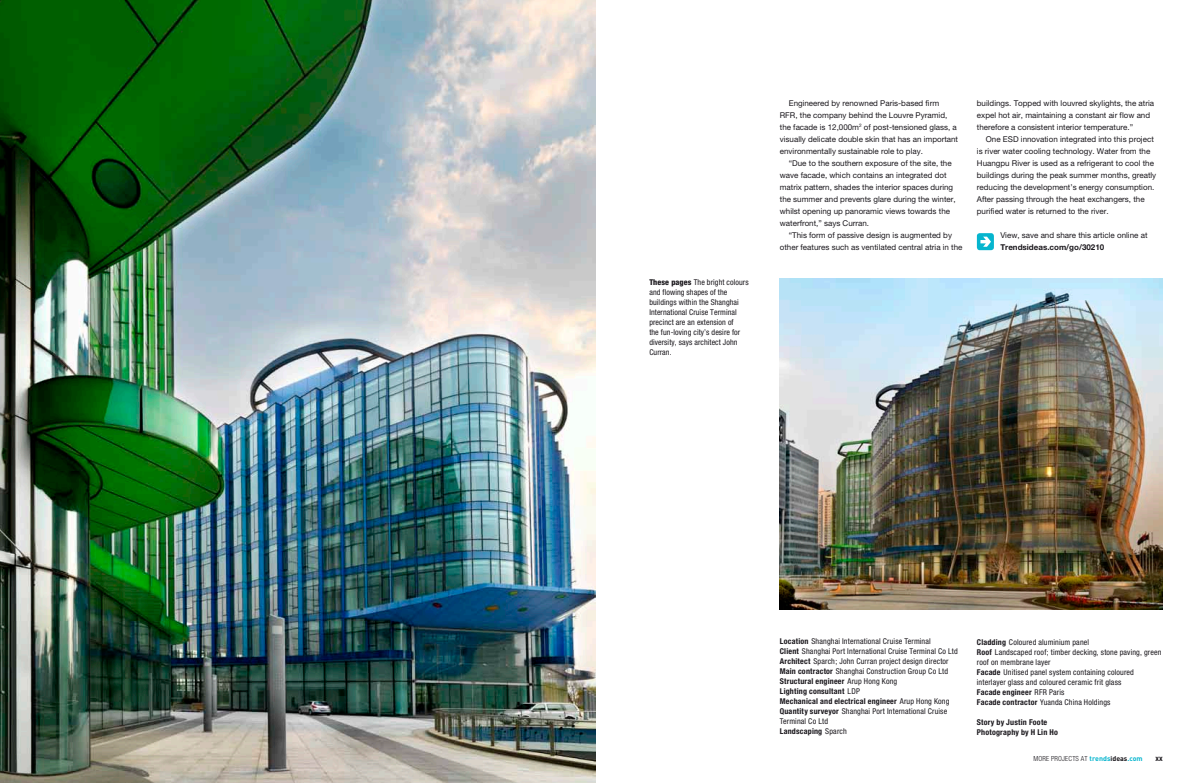
<style>
.page{position:relative;width:1191px;height:783px;background:#fff}
.page>*{position:absolute;margin:0;border:0;box-sizing:border-box;transform-origin:0 0}
.t1{font:8px/12px "Helvetica Neue";color:#1a171c}
.t2{font:condensed 8px/10px "Helvetica Neue";letter-spacing:.015em;color:#1a171c}
.t3{font:700 condensed 8px/10px "Helvetica Neue";letter-spacing:.025em;color:#1a171c}
.t4{font:700 8px "Helvetica Neue";color:#1a171c}
.t5{font:700 condensed 7.8px "Helvetica Neue";color:#1a171c}
.t6{font:300 condensed 7px "Helvetica Neue";letter-spacing:.02em;color:#1a171c}
.s1{font-weight:800}
.s2{font-weight:800;color:#fff}
.s3{font-weight:700}
.s4{font-weight:700;color:#fff}
.s5{font-family:"DIN";font-weight:700;font-stretch:normal;color:#06b5ce}
.s6{font-family:"DIN";font-weight:700;font-stretch:normal}
</style>
<div class="page">
<div style="left:977px;top:233px;width:17px;height:17px;background:#06b5ce;border-radius:3px"></div>
<svg style="left:980px;top:236px;width:11px;height:11px"></svg>
<img style="left:0;top:0;width:595px;height:782px">
<img style="left:780px;top:279px;width:382px;height:330px">
<p class="t2" style="left:649px;top:277px;width:101px"><span class="s1">These pages</span><span class="s2">:</span>The bright colours and flowing shapes of the buildings within the Shanghai<br>International Cruise Terminal precinct are an extension of<br>the fun-loving city’s desire for diversity, says architect John<br>Curran.</p>
<p class="t1" style="left:780px;top:97px;width:180px;text-indent:9px">Engineered by renowned Paris-based firm RFR, the company behind the Louvre Pyramid, the facade is 12,000m<sup>2</sup> of post-tensioned glass, a visually delicate double skin that has an important environmentally sustainable role to play.</p>
<p class="t1" style="left:780px;top:157px;width:177px;text-indent:9px">“Due to the southern exposure of the site, the wave facade, which contains an integrated dot matrix pattern, shades the interior spaces during the summer and prevents glare during the winter, whilst opening up panoramic views towards the waterfront,” says Curran.</p>
<p class="t1" style="left:780px;top:229px;width:184px;text-align:center">“This form of passive design is augmented by other features such as ventilated central atria in the</p>
<p class="t1" style="left:977px;top:97px;width:179px">buildings. Topped with louvred skylights, the atria expel hot air, maintaining a constant air flow and therefore a consistent interior temperature.”</p>
<p class="t1" style="left:977px;top:133px;width:181px;text-indent:9px">One ESD innovation integrated into this project is river water cooling technology. Water from the Huangpu River is used as a refrigerant to cool the buildings during the peak summer months, greatly reducing the development’s energy consumption.<br>After passing through the heat exchangers, the purified water is returned to the river.</p>
<p class="t1" style="left:1000px;top:229px;width:149px">View, save and share this article online at</p>
<p class="t4" style="left:1000px;top:242px;width:105px">Trendsideas.com/go/30210</p>
<p class="t2" style="left:780px;top:636px;width:180px"><span class="s3">Location</span><span class="s4">:</span>Shanghai International Cruise Terminal <span class="s3">Client</span><span class="s4">:</span>Shanghai Port International Cruise Terminal Co Ltd <span class="s3">Architect</span><span class="s4">:</span>Sparch; John Curran project design director <span class="s3">Main contractor</span><span class="s4">:</span>Shanghai Construction Group Co Ltd <span class="s3">Structural engineer</span><span class="s4">:</span>Arup Hong Kong<br><span class="s3">Lighting consultant</span><span class="s4">:</span>LDP<br><span class="s3">Mechanical and electrical engineer</span><span class="s4">:</span>Arup Hong Kong <span class="s3">Quantity surveyor</span><span class="s4">:</span>Shanghai Port International Cruise Terminal Co Ltd<br><span class="s3">Landscaping</span><span class="s4">:</span>Sparch</p>
<p class="t2" style="left:977px;top:636px;width:186px"><span class="s3">Cladding</span><span class="s4">:</span>Coloured aluminium panel<br><span class="s3">Roof</span><span class="s4">:</span>Landscaped roof; timber decking, stone paving, green roof on membrane layer<br><span class="s3">Facade</span><span class="s4">:</span>Unitised panel system containing coloured interlayer glass and coloured ceramic frit glass<br><span class="s3">Facade engineer</span><span class="s4">:</span>RFR Paris<br><span class="s3">Facade contractor</span><span class="s4">:</span>Yuanda China Holdings</p>
<p class="t3" style="left:977px;top:716px;width:83px">Story by Justin Foote<br>Photography by H Lin Ho</p>
<p class="t6" style="left:1033px;top:754px;width:111px">MORE PROJECTS AT <span class="s5">trends</span><span class="s6">ideas</span><span class="s5">.com</span></p>
<p class="t5" style="left:1155px;top:753px;width:9px">xx</p>
</div>
